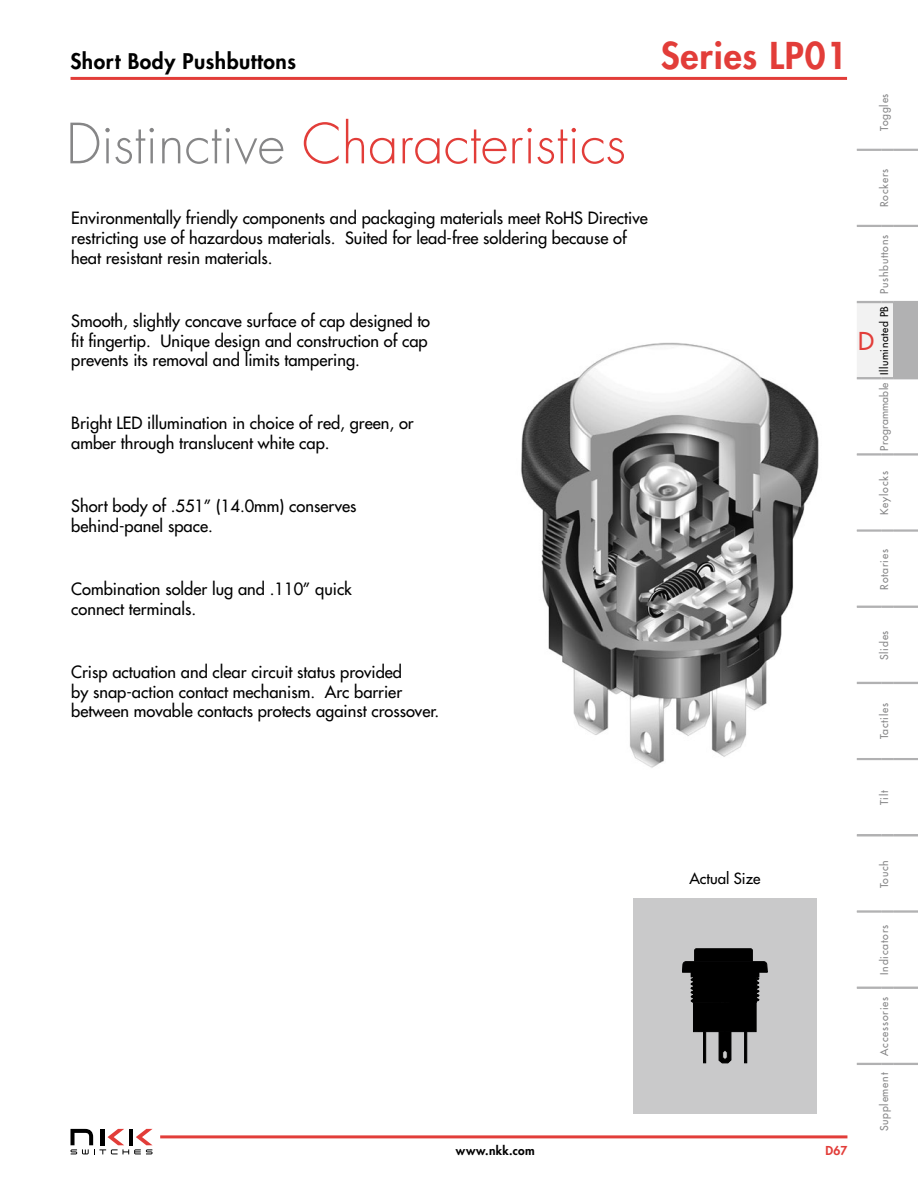
<style>
.page{position:relative;width:918px;height:1188px;background:#fff}
.page>*{position:absolute;margin:0;border:0;box-sizing:border-box;transform-origin:0 0}
.t1{font:300 54px "Futura Std";color:#e23d39}
.t2{font:800 36px "Futura Std";letter-spacing:.025em;color:#e23d39}
.t3{font:500 24px "Futura Std";color:#e23d39}
.t4{font:800 21px "Futura Std";letter-spacing:.025em;color:#000}
.t5{font:500 16.5px/19.8px "Futura Std";color:#000}
.t6{font:500 15px "Futura Std";color:#000}
.t7{font:800 12px "Futura Std";letter-spacing:.035em;color:#000}
.t8{font:800 12px "Futura Std";color:#e23d39}
.t9{font:500 10.5px "Futura Std";letter-spacing:.075em;color:#868687}
.t10{font:500 10.5px "Futura Std";letter-spacing:.05em;color:#000}
.t11{font:500 10.5px "Futura Std";letter-spacing:.025em;color:#868687}
.s1{color:#868687}
</style>
<div class="page">
<hr style="left:71px;top:77px;width:776px;height:3px;background:#e23d39">
<svg style="left:71px;top:1129px;width:82px;height:25px"></svg>
<hr style="left:160px;top:1135px;width:687px;height:3px;background:#e23d39">
<hr style="left:857px;top:911px;width:24px;height:2px;background:#b1b1b2">
<hr style="left:893px;top:911px;width:25px;height:2px;background:#b1b1b2">
<svg style="left:857px;top:987px;width:36px;height:2px"></svg>
<hr style="left:893px;top:987px;width:25px;height:2px;background:#b1b1b2">
<svg style="left:857px;top:1063px;width:61px;height:2px"></svg>
<hr style="left:857px;top:454px;width:24px;height:2px;background:#b1b1b2">
<hr style="left:857px;top:529px;width:24px;height:2px;background:#b1b1b2">
<hr style="left:893px;top:454px;width:25px;height:2px;background:#b1b1b2">
<hr style="left:893px;top:529px;width:25px;height:2px;background:#b1b1b2">
<hr style="left:857px;top:530px;width:24px;height:2px;background:#b1b1b2">
<svg style="left:881px;top:529px;width:12px;height:3px"></svg>
<hr style="left:893px;top:530px;width:25px;height:2px;background:#b1b1b2">
<svg style="left:857px;top:606px;width:36px;height:2px"></svg>
<hr style="left:893px;top:606px;width:25px;height:2px;background:#b1b1b2">
<svg style="left:857px;top:682px;width:61px;height:2px"></svg>
<hr style="left:857px;top:453px;width:24px;height:2px;background:#b1b1b2">
<svg style="left:881px;top:453px;width:12px;height:3px"></svg>
<svg style="left:857px;top:301px;width:61px;height:78px"></svg>
<hr style="left:893px;top:453px;width:25px;height:2px;background:#b1b1b2">
<svg style="left:857px;top:149px;width:36px;height:2px"></svg>
<hr style="left:893px;top:149px;width:25px;height:2px;background:#b1b1b2">
<svg style="left:857px;top:225px;width:61px;height:2px"></svg>
<hr style="left:857px;top:910px;width:24px;height:2px;background:#b1b1b2">
<svg style="left:881px;top:910px;width:12px;height:3px"></svg>
<hr style="left:893px;top:910px;width:25px;height:2px;background:#b1b1b2">
<svg style="left:857px;top:834px;width:36px;height:2px"></svg>
<svg style="left:857px;top:758px;width:61px;height:2px"></svg>
<hr style="left:893px;top:834px;width:25px;height:2px;background:#b1b1b2">
<div style="left:633px;top:898px;width:184px;height:216px;background:#c9c9ca"></div>
<img style="left:521px;top:342px;width:298px;height:426px">
<svg style="left:682px;top:948px;width:86px;height:115px"></svg>
<p class="t4" style="left:70px;top:51px;width:227px">Short Body Pushbuttons</p>
<h2 class="t2" style="left:661px;top:38px;width:188px">Series LP01</h2>
<h1 class="t1" style="left:66px;top:118px;width:562px"><span class="s1">Distinctive</span> Characteristics</h1>
<p class="t5" style="left:71px;top:209px;width:578px">Environmentally friendly components and packaging materials meet RoHS Directive restricting use of hazardous materials. Suited for lead-free soldering because of heat resistant resin materials.</p>
<p class="t5" style="left:71px;top:312px;width:360px">Smooth, slightly concave surface of cap designed to fit fingertip. Unique design and construction of cap prevents its removal and limits tampering.</p>
<p class="t5" style="left:71px;top:415px;width:344px">Bright LED illumination in choice of red, green, or amber through translucent white cap.</p>
<p class="t5" style="left:71px;top:497px;width:287px">Short body of .551” (14.0mm) conserves behind-panel space.</p>
<p class="t5" style="left:71px;top:580px;width:282px">Combination solder lug and .110” quick connect terminals.</p>
<p class="t5" style="left:71px;top:663px;width:370px">Crisp actuation and clear circuit status provided<br>by snap-action contact mechanism. Arc barrier between movable contacts protects against crossover.</p>
<p class="t9" style="left:879px;top:131px;width:39px;rotate:-90deg">Toggles</p>
<p class="t9" style="left:879px;top:207px;width:40px;rotate:-90deg">Rockers</p>
<p class="t9" style="left:879px;top:294px;width:61px;rotate:-90deg">Pushbuttons</p>
<p class="t10" style="left:879px;top:375px;width:70px;rotate:-90deg">Illuminated PB</p>
<h3 class="t3" style="left:858px;top:329px;width:17px">D</h3>
<p class="t11" style="left:879px;top:451px;width:70px;rotate:-90deg">Programmable</p>
<p class="t9" style="left:879px;top:515px;width:45px;rotate:-90deg">Keylocks</p>
<p class="t9" style="left:879px;top:590px;width:42px;rotate:-90deg">Rotaries</p>
<p class="t9" style="left:879px;top:660px;width:31px;rotate:-90deg">Slides</p>
<p class="t9" style="left:879px;top:739px;width:38px;rotate:-90deg">Tactiles</p>
<p class="t9" style="left:879px;top:805px;width:16px;rotate:-90deg">Tilt</p>
<p class="t6" style="left:689px;top:870px;width:73px">Actual Size</p>
<p class="t7" style="left:456px;top:1144px;width:81px">www.nkk.com</p>
<p class="t8" style="left:826px;top:1144px;width:23px">D67</p>
<p class="t9" style="left:879px;top:888px;width:30px;rotate:-90deg">Touch</p>
<p class="t9" style="left:879px;top:975px;width:51px;rotate:-90deg">Indicators</p>
<p class="t9" style="left:879px;top:1056px;width:60px;rotate:-90deg">Accessories</p>
<p class="t9" style="left:879px;top:1131px;width:60px;rotate:-90deg">Supplement</p>
</div>
